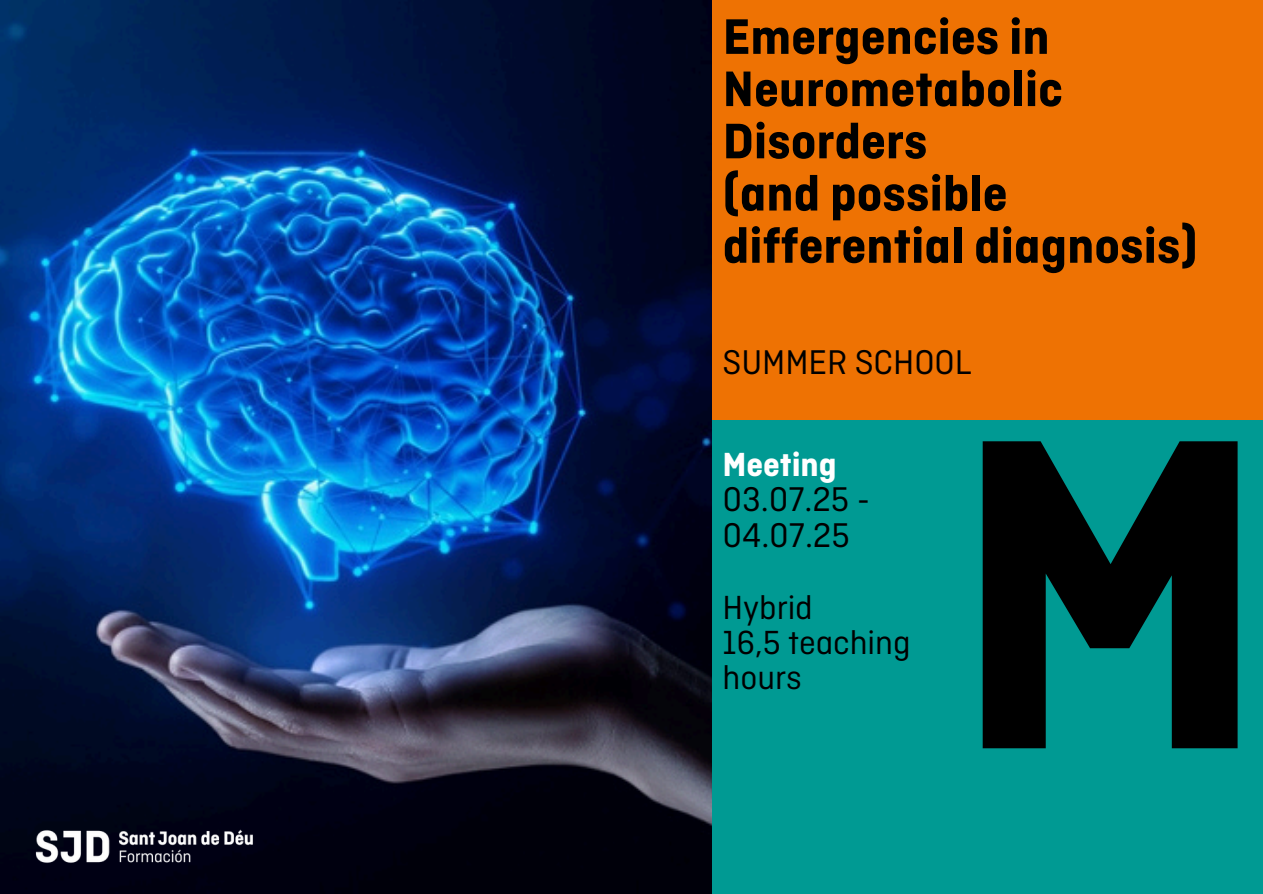
<style>
.page{position:relative;width:1263px;height:894px;background:#fff}
.page>*{position:absolute;margin:0;border:0;box-sizing:border-box;transform-origin:0 0}
.t1{font:700 466.95px "Ciutadella";color:#000}
.t2{font:700 52.5px/52.2px "Ciutadella";color:#000}
.t3{font:36.15px/36px "Ciutadella";color:#000}
.t4{font:35.25px/34.8px "Ciutadella";color:#000}
.t5{font:700 35.25px "Ciutadella";color:#fff}
</style>
<div class="page">
<div style="left:711px;top:0;width:552px;height:421px;background:#ee7203"></div>
<div style="left:711px;top:420px;width:552px;height:473px;background:#009a93"></div>
<img style="left:0;top:0;width:711px;height:893px">
<img style="left:28px;top:818px;width:246px;height:50px">
<p class="t2" style="left:723px;top:15px;width:476px">Emergencies in<br>Neurometabolic<br>Disorders<br>(and possible differential diagnosis)</p>
<p class="t3" style="left:723px;top:347px;width:250px">SUMMER SCHOOL</p>
<p class="t5" style="left:723px;top:446px;width:116px">Meeting</p>
<p class="t3" style="left:723px;top:484px;width:149px">03.07.25 -<br>04.07.25</p>
<h2 class="t4" style="left:723px;top:593px;width:92px">Hybrid</h2>
<p class="t4" style="left:723px;top:627px;width:189px">16,5 teaching hours</p>
<p class="t1" style="left:950px;top:351px;width:321px">M</p>
</div>
